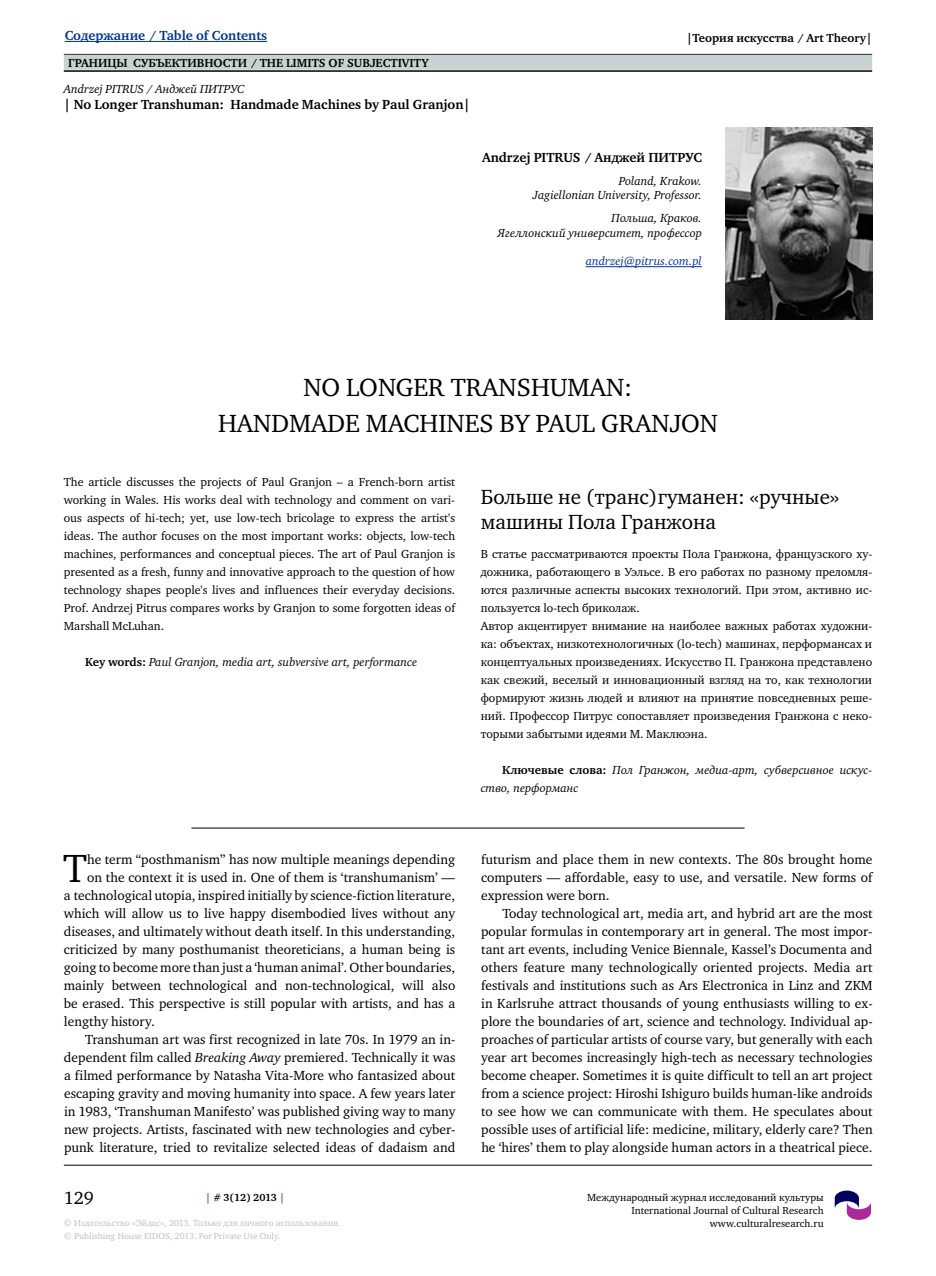
<style>
.page{position:relative;width:936px;height:1276px;background:#fff}
.page>*{position:absolute;margin:0;border:0;box-sizing:border-box;transform-origin:0 0}
.t1{font:40.35px "Charter C";color:#000}
.t2{font:25.5px "Charter C";color:#000}
.t3{font:21px/25.2px "Charter C";color:#000}
.t4{font:18px "Charter C";color:#000}
.t5{font:13.5px/18px "Charter C";color:#000;text-align:justify}
.t6{font:700 13.5px "Charter C";color:#000}
.t7{font:700 13.5px "Charter C";color:#039}
.t8{font:12px/18px "Charter C";color:#000;text-align:justify}
.t9{font:italic 12px/14.4px "Charter C";color:#000;text-align:right}
.t10{font:700 12px "Charter C";color:#000}
.t11{font:italic 12px "Charter C";color:#039}
.t12{font:10.5px/12.6px "Charter C";color:#000;text-align:right}
.t13{font:700 10.5px "Charter C";letter-spacing:-.01em;color:#000}
.t14{font:9px/12.8px "Charter C";color:#c0c0c0}
.s1{font-weight:700;font-style:normal}
.s2{font-style:italic}
.s3{color:#ab2996}
</style>
<div class="page">
<hr style="left:64px;top:54px;width:808px;height:1px;background:#000">
<div style="left:64px;top:55px;width:808px;height:15px;background:#c8d2d2"></div>
<hr style="left:64px;top:1165px;width:808px;height:1px;background:#000">
<hr style="left:64px;top:70px;width:808px;height:2px;background:#000">
<svg style="left:834px;top:1190px;width:37px;height:30px"></svg>
<hr style="left:65px;top:41px;width:202px;height:1px;background:#039">
<hr style="left:585px;top:266px;width:117px;height:1px;background:#039">
<hr style="left:191px;top:828px;width:553px;height:1px;background:#000">
<img style="left:725px;top:128px;width:147px;height:191px">
<p class="t7" style="left:65px;top:28px;width:204px">Содержание / Table of Contents</p>
<p class="t10" style="left:686px;top:31px;width:187px">|Теория искусства / Art Theory|</p>
<p class="t10" style="left:68px;top:56px;width:362px">Границы субъективности / The Limits of Subjectivity</p>
<p class="t9" style="left:64px;top:82px;width:182px">Andrzej PITRUS / Анджей ПИТРУС</p>
<p class="t6" style="left:64px;top:97px;width:408px">| No Longer Transhuman: Handmade Machines by Paul Granjon|</p>
<p class="t6" style="left:482px;top:150px;width:186px">Andrzej PITRUS / Анджей ПИТРУС</p>
<p class="t9" style="left:533px;top:174px;width:170px">Poland, Krakow.<br>Jagiellonian University, Professor.</p>
<p class="t9" style="left:497px;top:211px;width:206px">Польша, Краков.<br>Ягеллонский университет, профессор</p>
<p class="t11" style="left:585px;top:255px;width:118px">andrzej@pitrus.com.pl</p>
<h2 class="t2" style="left:303px;top:373px;width:180px">No Longer Transhu</h2>
<h2 class="t2" style="left:567px;top:373px;width:66px">man :</h2>
<h2 class="t2" style="left:218px;top:409px;width:37px">Hand</h2>
<h2 class="t2" style="left:289px;top:409px;width:38px">madeMachines</h2>
<h2 class="t2" style="left:499px;top:409px;width:66px">by PaulGranjon</h2>
<p class="t8" style="left:64px;top:473px;width:393px">The article discusses the projects of Paul Granjon – a French-born artist working in Wales. His works deal with technology and comment on vari&shy;ous aspects of hi-tech; yet, use low-tech bricolage to express the artist's ideas. The author focuses on the most important works: objects, low-tech machines, performances and conceptual pieces. The art of Paul Granjon is presented as a fresh, funny and innovative approach to the question of how technology shapes people's lives and influences their everyday decisions.<br>Prof. Andrzej Pitrus compares works by Granjon to some forgotten ideas of Marshall McLuhan.</p>
<p class="t9" style="left:85px;top:655px;width:333px"><span class="s1">Key words:</span> Paul Granjon, media art, subversive art, performance</p>
<h1 class="t1" style="left:63px;top:846px;width:25px">T</h1>
<p class="t5" style="left:87px;top:851px;width:369px">he term “posthmanism” has now multiple meanings depending</p>
<p class="t5" style="left:87px;top:869px;width:369px">on the context it is used in. One of them is ‘transhumanism’ —</p>
<p class="t5" style="left:64px;top:887px;width:393px">a technological utopia, inspired initially by science-fiction literature,</p>
<p class="t5" style="left:64px;top:905px;width:393px">which will allow us to live happy disembodied lives without any</p>
<p class="t5" style="left:64px;top:923px;width:393px">diseases, and ultimately without death itself. In this understanding,</p>
<p class="t5" style="left:64px;top:941px;width:393px">criticized by many posthumanist theoreticians, a human being is</p>
<p class="t5" style="left:64px;top:959px;width:393px">going to become more than just a ‘human animal’. Other boundaries,</p>
<p class="t5" style="left:64px;top:977px;width:393px">mainly between technological and non-technological, will also</p>
<p class="t5" style="left:64px;top:995px;width:393px">be erased. This perspective is still popular with artists, and has a</p>
<p class="t5" style="left:64px;top:1013px;width:92px">lengthy history.</p>
<p class="t5" style="left:85px;top:1031px;width:371px">Transhuman art was first recognized in late 70s. In 1979 an in-</p>
<p class="t5" style="left:64px;top:1049px;width:393px">dependent film called <span class="s2">Breaking Away</span> premiered. Technically it was</p>
<p class="t5" style="left:64px;top:1067px;width:393px">a filmed performance by Natasha Vita-More who fantasized about</p>
<p class="t5" style="left:64px;top:1085px;width:393px">escaping gravity and moving humanity into space. A few years later</p>
<p class="t5" style="left:64px;top:1103px;width:393px">in 1983, ‘Transhuman Manifesto’ was published giving way to many</p>
<p class="t5" style="left:64px;top:1121px;width:393px">new projects. Artists, fascinated with new technologies and cyber-</p>
<p class="t5" style="left:64px;top:1139px;width:393px">punk literature, tried to revitalize selected ideas of dadaism and</p>
<h3 class="t3" style="left:480px;top:485px;width:360px">Больше не (транс)гуманен: «ручные» машины Пола Гранжона</h3>
<p class="t8" style="left:480px;top:545px;width:393px;text-align:left">В статье рассматриваются проекты Пола Гранжона, французского ху&shy;дожника, работающего в Уэльсе. В его работах по разному преломля&shy;ются различные аспекты высоких технологий. При этом, активно ис&shy;пользуется lo-tech бриколаж.<br>Автор акцентирует внимание на наиболее важных работах художни&shy;ка: объектах, низкотехнологичных (lo-tech) машинах, перформансах и концептуальных произведениях. Искусство П. Гранжона представлено как свежий, веселый и инновационный взгляд на то, как технологии формируют жизнь людей и влияют на принятие повседневных реше&shy;ний. Профессор Питрус сопоставляет произведения Гранжона с неко&shy;торыми забытыми идеями М. Маклюэна.</p>
<p class="t9" style="left:480px;top:761px;width:393px;line-height:18px;text-align:left;text-indent:21px"><span class="s1">Ключевые слова:</span> Пол Гранжон, медиа-арт, субверсивное искус&shy;ство, перформанс</p>
<p class="t5" style="left:481px;top:851px;width:393px">futurism and place them in new contexts. The 80s brought home computers — affordable, easy to use, and versatile. New forms of expression were born.</p>
<p class="t5" style="left:481px;top:904px;width:393px;text-align:left;text-indent:21px">Today technological art, media art, and hybrid art are the most popular formulas in contemporary art in general. The most impor&shy;tant art events, including Venice Biennale, Kassel’s Documenta and others feature many technologically oriented projects. Media art festivals and institutions such as Ars Electronica in Linz and ZKM in Karlsruhe attract thousands of young enthusiasts willing to ex&shy;plore the boundaries of art, science and technology. Individual ap&shy;proaches of particular artists of course vary, but generally with each year art becomes increasingly high-tech as necessary technologies become cheaper. Sometimes it is quite difficult to tell an art project from a science project: Hiroshi Ishiguro builds human-like androids to see how we can communicate with them. He speculates about possible uses of artificial life: medicine, military, elderly care? Then he ‘hires’ them to play alongside human actors in a theatrical piece.</p>
<h3 class="t4" style="left:64px;top:1188px;width:31px">129</h3>
<p class="t12" style="left:587px;top:1191px;width:238px">Международный журнал исследований культуры<br>International Journal of Cultural Research www.culturalresearch.ru</p>
<p class="t13" style="left:206px;top:1192px;width:81px"><span class="s3">|</span> # 3(12) 2013 <span class="s3">|</span></p>
<p class="t14" style="left:64px;top:1217px;width:278px">© Издательство «Эйдос», 2013. Только для личного использования. © Publishing House EIDOS, 2013. For Private Use Only.</p>
</div>
